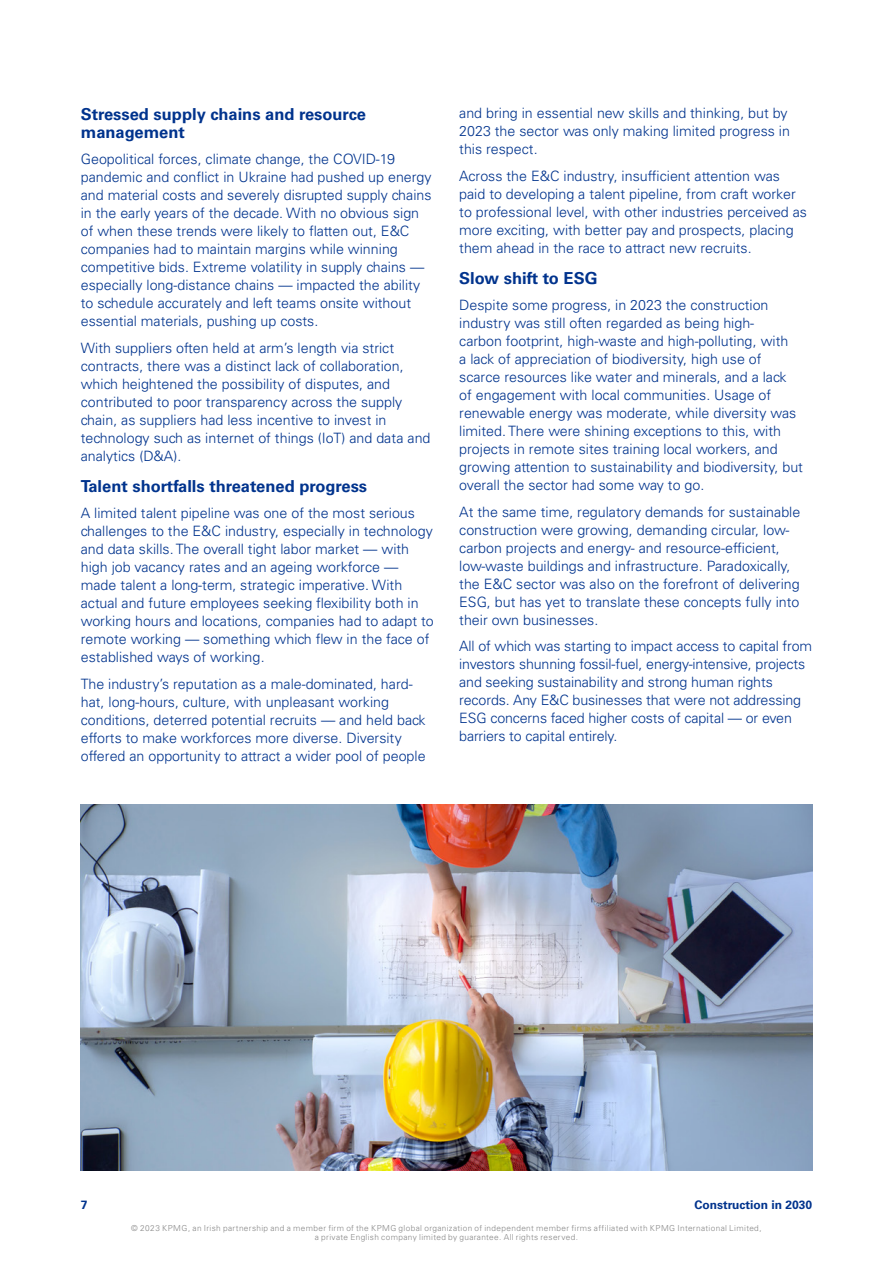
<style>
.page{position:relative;width:893px;height:1263px;background:#fff}
.page>*{position:absolute;margin:0;border:0;box-sizing:border-box;transform-origin:0 0}
.t1{font:700 16.5px/18px "Univers LT Std";color:#00338d}
.t2{font:300 14.25px/18px "Univers LT Std";color:#00338d}
.t3{font:700 12px "Univers LT Std";color:#00338d}
.t4{font:300 8.25px/9px "Univers LT Std";letter-spacing:.045em;color:#878787;text-align:center}
</style>
<div class="page">
<img style="left:81px;top:804px;width:731px;height:366px">
<p class="t1" style="left:81px;top:105px;width:287px">Stressed supply chains and resource management</p>
<p class="t2" style="left:81px;top:150px;width:352px">Geopolitical forces, climate change, the COVID-19 pandemic and conflict in Ukraine had pushed up energy and material costs and severely disrupted supply chains in the early years of the decade. With no obvious sign of when these trends were likely to flatten out, E&amp;C companies had to maintain margins while winning competitive bids. Extreme volatility in supply chains — especially long-distance chains — impacted the ability to schedule accurately and left teams onsite without essential materials, pushing up costs.</p>
<p class="t2" style="left:81px;top:339px;width:351px">With suppliers often held at arm’s length via strict contracts, there was a distinct lack of collaboration, which heightened the possibility of disputes, and contributed to poor transparency across the supply chain, as suppliers had less incentive to invest in technology such as internet of things (IoT) and data and analytics (D&amp;A).</p>
<p class="t1" style="left:81px;top:477px;width:288px">Talent shortfalls threatened progress</p>
<p class="t2" style="left:81px;top:504px;width:354px">A limited talent pipeline was one of the most serious challenges to the E&amp;C industry, especially in technology and data skills. The overall tight labor market — with high job vacancy rates and an ageing workforce — made talent a long-term, strategic imperative. With actual and future employees seeking flexibility both in working hours and locations, companies had to adapt to remote working — something which flew in the face of established ways of working.</p>
<p class="t2" style="left:81px;top:675px;width:346px">The industry’s reputation as a male-dominated, hard&shy;hat, long-hours, culture, with unpleasant working conditions, deterred potential recruits — and held back efforts to make workforces more diverse. Diversity offered an opportunity to attract a wider pool of people</p>
<p class="t2" style="left:459px;top:104px;width:332px">and bring in essential new skills and thinking, but by<br>2023 the sector was only making limited progress in this respect.</p>
<p class="t2" style="left:459px;top:167px;width:349px">Across the E&amp;C industry, insufficient attention was paid to developing a talent pipeline, from craft worker to professional level, with other industries perceived as more exciting, with better pay and prospects, placing them ahead in the race to attract new recruits.</p>
<p class="t1" style="left:459px;top:269px;width:140px">Slow shift to ESG</p>
<p class="t2" style="left:459px;top:296px;width:345px">Despite some progress, in 2023 the construction industry was still often regarded as being high-<br>carbon footprint, high-waste and high-polluting, with<br>a lack of appreciation of biodiversity, high use of scarce resources like water and minerals, and a lack<br>of engagement with local communities. Usage of renewable energy was moderate, while diversity was limited. There were shining exceptions to this, with projects in remote sites training local workers, and growing attention to sustainability and biodiversity, but overall the sector had some way to go.</p>
<p class="t2" style="left:459px;top:503px;width:343px">At the same time, regulatory demands for sustainable construction were growing, demanding circular, low&shy;carbon projects and energy- and resource-efficient, low-waste buildings and infrastructure. Paradoxically, the E&amp;C sector was also on the forefront of delivering ESG, but has yet to translate these concepts fully into their own businesses.</p>
<p class="t2" style="left:459px;top:637px;width:354px">All of which was starting to impact access to capital from investors shunning fossil-fuel, energy-intensive, projects and seeking sustainability and strong human rights records. Any E&amp;C businesses that were not addressing ESG concerns faced higher costs of capital — or even barriers to capital entirely.</p>
<p class="t3" style="left:81px;top:1198px;width:8px">7</p>
<p class="t3" style="left:695px;top:1198px;width:119px">Construction in 2030</p>
<p class="t4" style="left:131px;top:1223px;width:632px">© 2023 KPMG, an Irish partnership and a member firm of the KPMG global organization of independent member firms affiliated with KPMG International Limited, a private English company limited by guarantee. All rights reserved.</p>
</div>
